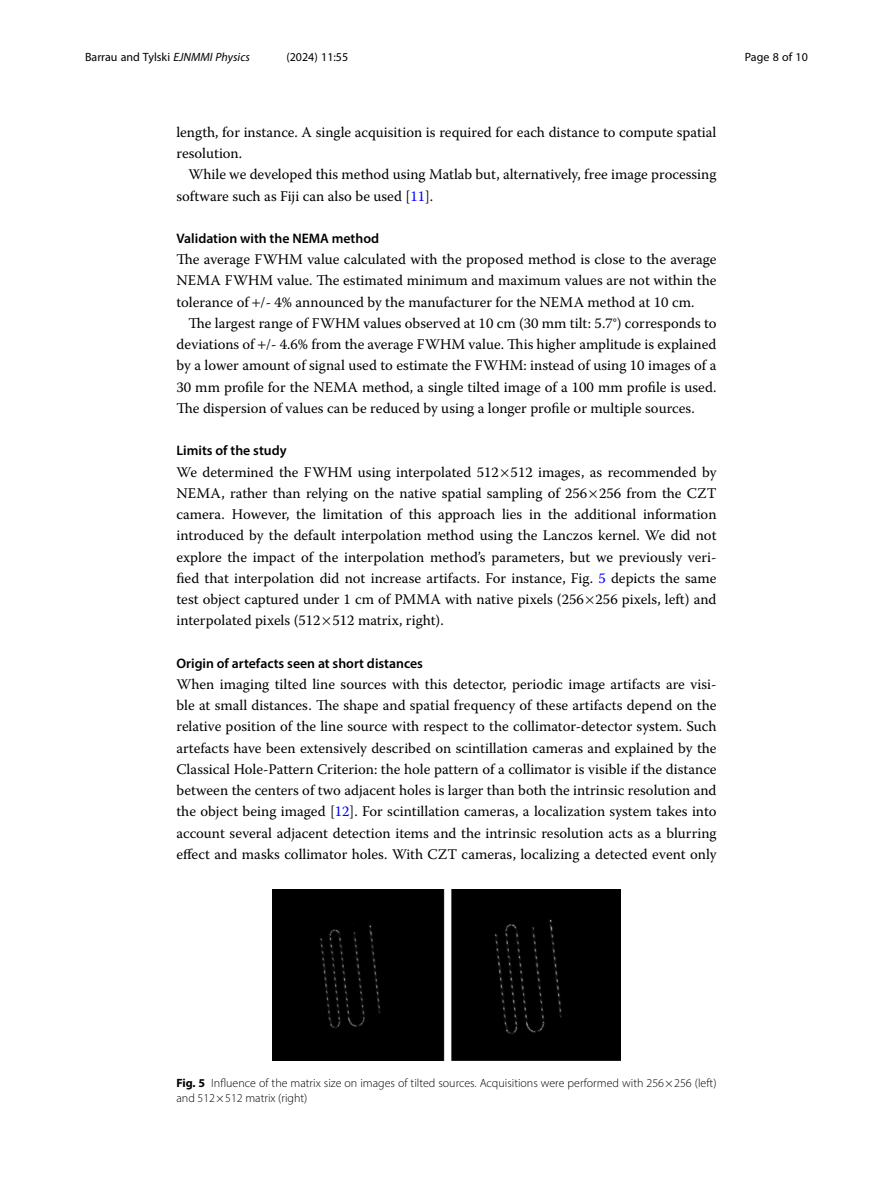
<style>
.page{position:relative;width:893px;height:1191px;background:#fff}
.page>*{position:absolute;margin:0;border:0;box-sizing:border-box;transform-origin:0 0}
.Body_Text{font:14.7px/21.3px "Warnock Pro";color:#000;text-align:justify}
.Body_Text_Indent{font:14.7px/21.1px "Warnock Pro";color:#000}
.Head_2{font:600 13.8px "Myriad Pro";color:#000}
.Figure_Caption{font:300 12px/15px "Myriad Pro";color:#000}
.t1{font:12px "Myriad Pro";color:#000}
.s1{font-style:italic}
.s2{color:#00f}
.s3{font-weight:700}
</style>
<div class="page">
<div style="left:272px;top:889px;width:349px;height:171px;background:#000"></div>
<p class="t1" style="left:85px;top:50px;width:166px">Barrau and Tylski <span class="s1">EJNMMI Physics</span></p>
<p class="t1" style="left:286px;top:50px;width:63px">(2024) 11:55</p>
<p class="t1" style="left:745px;top:50px;width:65px">Page 8 of 10</p>
<p class="Body_Text_Indent" style="left:176px;top:121px;width:541px">length, for instance. A single acquisition is required for each distance to compute spatial resolution.</p>
<p class="Body_Text_Indent" style="left:176px;top:164px;width:541px;text-indent:12px">While we developed this method using Matlab but, alternatively, free image processing software such as Fiji can also be used [<span class="s2">11</span>].</p>
<p class="Head_2" style="left:176px;top:230px;width:204px">Validation with the NEMA method</p>
<p class="Body_Text" style="left:176px;top:249px;width:541px">The average FWHM value calculated with the proposed method is close to the average NEMA FWHM value. The estimated minimum and maximum values are not within the tolerance of /- 4% announced by the manufacturer for the NEMA method at 10 cm.</p>
<p class="Body_Text_Indent" style="left:176px;top:312px;width:542px;text-align:justify;text-indent:12px">The largest range of FWHM values observed at 10 cm (30 mm tilt: 5.7°) corresponds to deviations of /- 4.6% from the average FWHM value. This higher amplitude is explained by a lower amount of signal used to estimate the FWHM: instead of using 10 images of a 30 mm profile for the NEMA method, a single tilted image of a 100 mm profile is used.<br>The dispersion of values can be reduced by using a longer profile or multiple sources.</p>
<p class="Head_2" style="left:176px;top:442px;width:112px">Limits of the study</p>
<p class="Body_Text" style="left:176px;top:461px;width:542px">We determined the FWHM using interpolated 512 512 images, as recommended by NEMA, rather than relying on the native spatial sampling of 256 256 from the CZT camera. However, the limitation of this approach lies in the additional information introduced by the default interpolation method using the Lanczos kernel. We did not explore the impact of the interpolation method’s parameters, but we previously veri&shy;fied that interpolation did not increase artifacts. For instance, Fig. <span class="s2">5</span> depicts the same test object captured under 1 cm of PMMA with native pixels (256 256 pixels, left) and interpolated pixels (512 512 matrix, right).</p>
<p class="Head_2" style="left:176px;top:654px;width:248px">Origin of artefacts seen at short distances</p>
<p class="Body_Text" style="left:176px;top:673px;width:542px">When imaging tilted line sources with this detector, periodic image artifacts are visi&shy;ble at small distances. The shape and spatial frequency of these artifacts depend on the relative position of the line source with respect to the collimator-detector system. Such artefacts have been extensively described on scintillation cameras and explained by the Classical Hole-Pattern Criterion: the hole pattern of a collimator is visible if the distance between the centers of two adjacent holes is larger than both the intrinsic resolution and the object being imaged [<span class="s2">12</span>]. For scintillation cameras, a localization system takes into account several adjacent detection items and the intrinsic resolution acts as a blurring effect and masks collimator holes. With CZT cameras, localizing a detected event only</p>
<p class="Figure_Caption" style="left:176px;top:1075px;width:542px"><span class="s3">Fig. 5</span> Influence of the matrix size on images of tilted sources. Acquisitions were performed with 256×256 (left) and 512×512 matrix (right)</p>
</div>
